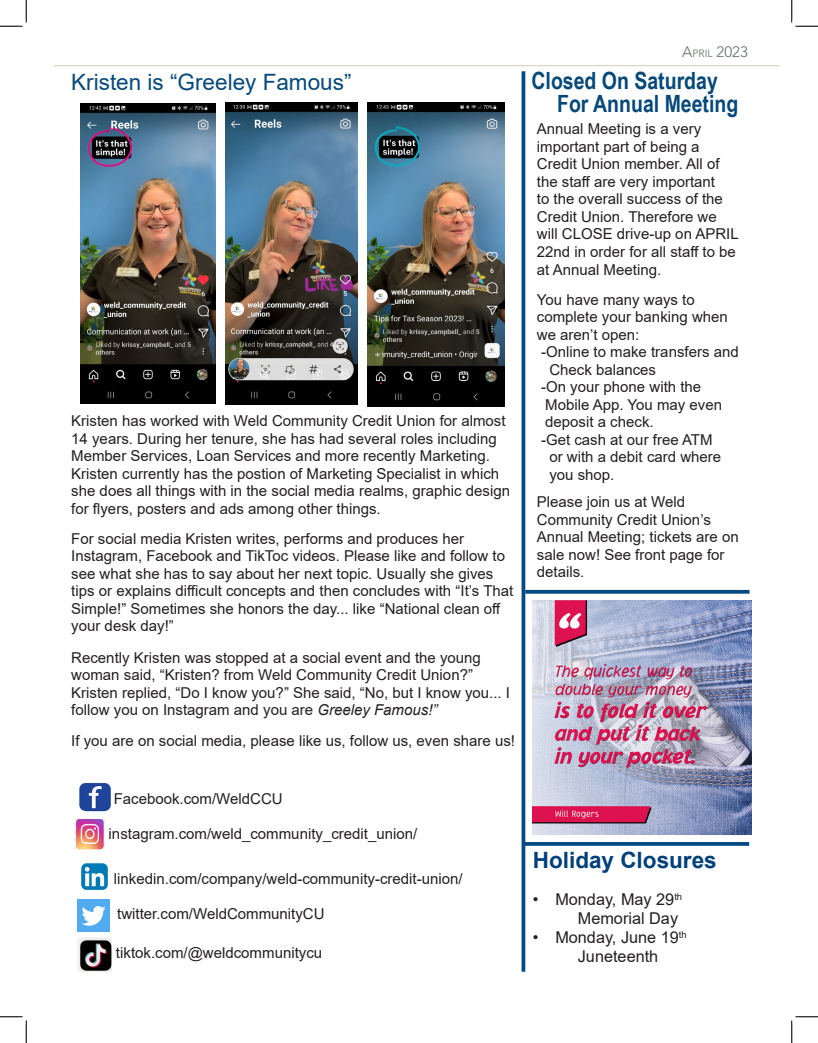
<style>
.page{position:relative;width:818px;height:1043px;background:#fff}
.page>*{position:absolute;margin:0;border:0;box-sizing:border-box;transform-origin:0 0}
.t1{font:700 23.75px "Arial Narrow";color:#064979}
.t2{font:22.5px "Arial";color:#064979}
.t3{font:700 22.5px "Arial";color:#00407a}
.t4{font:16.25px/18.8px "Arial";color:#231f20;text-align:right}
.t5{font:15px/17.5px "Arial";color:#231f20}
.t6{font:300 15px "Avenir LT Std";color:#5c705e}
.s1{font-style:italic}
.s2{font-size:10.5px}
</style>
<div class="page">
<hr style="left:525px;top:590px;width:224px;height:3px;background:#004981">
<svg style="left:521px;top:71px;width:4px;height:900px;background:#246292"></svg>
<img style="left:80px;top:103px;width:136px;height:301px">
<img style="left:367px;top:102px;width:137px;height:304px">
<img style="left:225px;top:102px;width:132px;height:302px">
<img style="left:79px;top:782px;width:32px;height:29px">
<img style="left:74px;top:819px;width:30px;height:30px">
<img style="left:81px;top:863px;width:27px;height:27px">
<img style="left:78px;top:899px;width:32px;height:32px">
<img style="left:78px;top:937px;width:34px;height:34px">
<img style="left:532px;top:600px;width:219px;height:234px">
<hr style="left:525px;top:842px;width:224px;height:3px;background:#004981">
<hr style="left:54px;top:65px;width:725px;height:1px;background:#dad8c5">
<svg style="left:0;top:0;width:27px;height:27px"></svg>
<svg style="left:0;top:1016px;width:27px;height:26px"></svg>
<svg style="left:791px;top:0;width:27px;height:27px"></svg>
<svg style="left:791px;top:1016px;width:27px;height:26px"></svg>
<p class="t2" style="left:71px;top:67px;width:282px">Kristen is “Greeley Famous”</p>
<p class="t5" style="left:71px;top:412px;width:440px">Kristen has worked with Weld Community Credit Union for almost 14 years. During her tenure, she has had several roles including Member Services, Loan Services and more recently Marketing.<br>Kristen currently has the postion of Marketing Specialist in which she does all things with in the social media realms, graphic design for flyers, posters and ads among other things.</p>
<p class="t5" style="left:71px;top:529px;width:443px">For social media Kristen writes, performs and produces her Instagram, Facebook and TikToc videos. Please like and follow to see what she has to say about her next topic. Usually she gives tips or explains difficult concepts and then concludes with “It’s That Simple!” Sometimes she honors the day... like “National clean off your desk day!”</p>
<p class="t5" style="left:71px;top:648px;width:440px">Recently Kristen was stopped at a social event and the young woman said, “Kristen? from Weld Community Credit Union?” Kristen replied, “Do I know you?” She said, “No, but I know you... I follow you on Instagram and you are <span class="s1">Greeley Famous!”</span></p>
<p class="t5" style="left:71px;top:732px;width:445px">If you are on social media, please like us, follow us, even share us!</p>
<p class="t5" style="left:114px;top:789px;width:170px">Facebook.com/WeldCCU</p>
<p class="t5" style="left:109px;top:824px;width:310px">instagram.com/weld_community_credit_union/</p>
<p class="t5" style="left:114px;top:869px;width:350px">linkedin.com/company/weld-community-credit-union/</p>
<p class="t5" style="left:117px;top:904px;width:209px">twitter.com/WeldCommunityCU</p>
<p class="t5" style="left:116px;top:943px;width:208px">tiktok.com/@weldcommunitycu</p>
<p class="t6" style="left:682px;top:43px;width:67px">A<span class="s2">pril</span> 2023</p>
<p class="t1" style="left:531px;top:62px;width:188px">Closed On Saturday</p>
<p class="t1" style="left:557px;top:86px;width:183px">For Annual Meeting</p>
<p class="t5" style="left:537px;top:120px;width:203px">Annual Meeting is a very important part of being a<br>Credit Union member. All of the staff are very important<br>to the overall success of the<br>Credit Union. Therefore we will CLOSE drive-up on APRIL<br>22nd in order for all staff to be at Annual Meeting.</p>
<p class="t5" style="left:537px;top:290px;width:192px">You have many ways to complete your banking when we aren’t open:</p>
<p class="t5" style="left:549px;top:343px;width:191px;text-indent:-8px">-Online to make transfers and<br>Check balances</p>
<p class="t5" style="left:541px;top:378px;width:182px">-On your phone with the<br>Mobile App. You may even deposit a check.</p>
<p class="t5" style="left:541px;top:430px;width:173px">-Get cash at our free ATM</p>
<p class="t5" style="left:549px;top:448px;width:173px">or with a debit card where you shop.</p>
<p class="t5" style="left:537px;top:493px;width:203px">Please join us at Weld<br>Community Credit Union’s<br>Annual Meeting; tickets are on sale now! See front page for details.</p>
<p class="t3" style="left:532px;top:844px;width:185px">Holiday Closures</p>
<p class="t4" style="left:532px;top:890px;width:151px">• Monday, May 29<sup>th<br></sup>Memorial Day</p>
<p class="t4" style="left:578px;top:927px;width:110px;text-align:left;text-indent:-45px">• Monday, June 19<sup>th<br></sup>Juneteenth</p>
</div>
